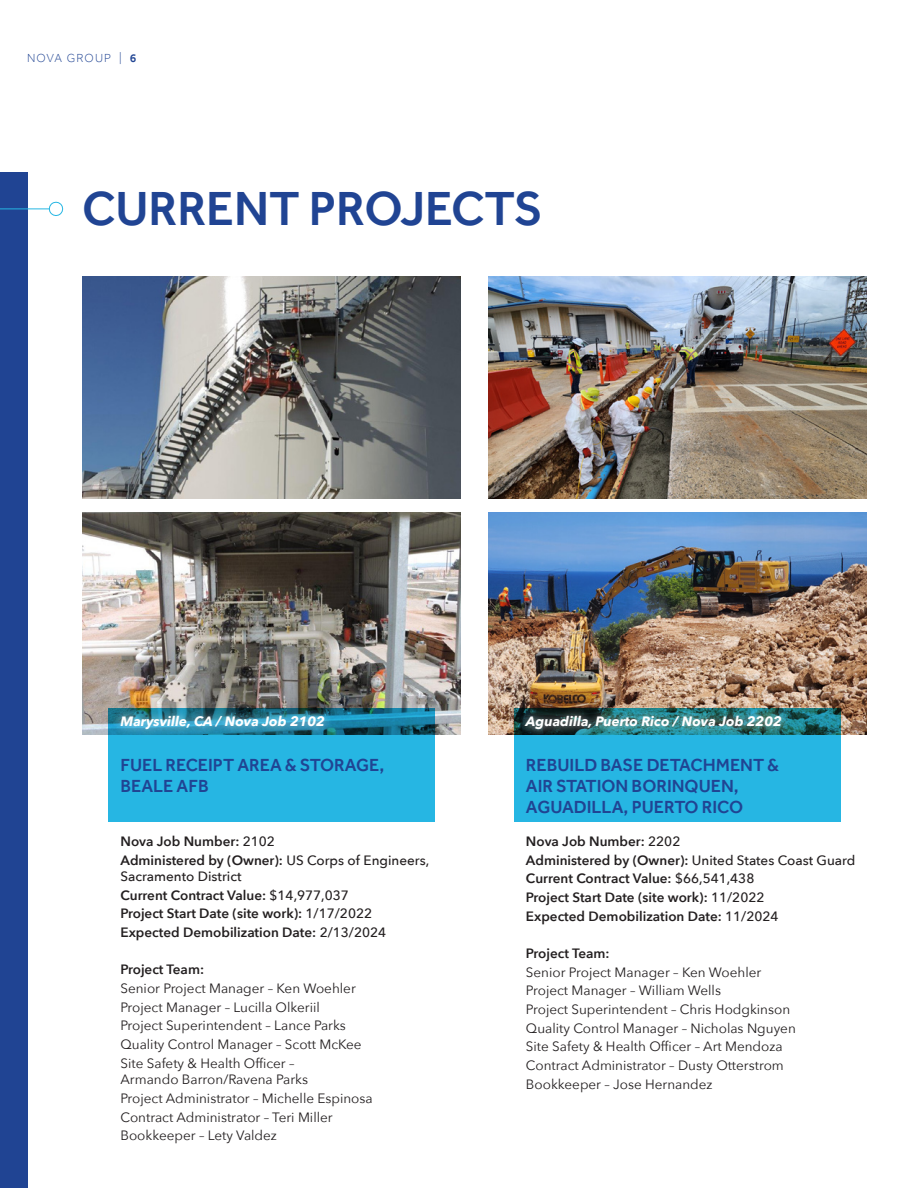
<style>
.page{position:relative;width:918px;height:1188px;background:#fff}
.page>*{position:absolute;margin:0;border:0;box-sizing:border-box;transform-origin:0 0}
.t1{font:500 49.2px "Effra";color:#204493}
.t2{font:500 18px/21px "Effra";color:#204493}
.t3{font:13.5px/16.5px "Avenir Next";color:#231f20}
.t4{font:600 13.5px "Avenir Next";color:#231f20}
.t5{font:500 13.5px/16.5px "Avenir Next";color:#231f20}
.t6{font:italic 700 13.5px "Avenir Next";color:#fff}
.t7{font:300 12px "Effra";letter-spacing:.1em;color:#204493}
.s1{font-weight:500}
.s2{font-weight:600}
</style>
<div class="page">
<img style="left:488px;top:513px;width:378px;height:222px">
<img style="left:82px;top:513px;width:378px;height:222px">
<div style="left:514px;top:708px;width:326px;height:114px;background:#26b6e3"></div>
<div style="left:108px;top:708px;width:326px;height:114px;background:#26b6e3"></div>
<img style="left:488px;top:276px;width:378px;height:222px">
<img style="left:82px;top:276px;width:378px;height:222px">
<div style="left:517px;top:707px;width:273px;height:32px;background:#fff;opacity:.75"></div>
<div style="left:112px;top:707px;width:221px;height:32px;background:#fff;opacity:.75"></div>
<div style="left:0;top:173px;width:28px;height:1015px;background:#204493"></div>
<svg style="left:47px;top:201px;width:17px;height:15px"></svg>
<hr style="left:0;top:208px;width:50px;height:1px;background:#26b6e3">
<p class="t7" style="left:27px;top:51px;width:111px">NOVA GROUP | <span class="s1">6</span></p>
<p class="t1" style="left:82px;top:179px;width:463px">CURRENT PROJECTS</p>
<p class="t6" style="left:120px;top:710px;width:206px">Marysville, CA / Nova Job 2102</p>
<p class="t6" style="left:526px;top:710px;width:257px">Aguadilla, Puerto Rico / Nova Job 2202</p>
<p class="t2" style="left:120px;top:754px;width:265px">FUEL RECEIPT AREA &amp; STORAGE,</p>
<p class="t2" style="left:120px;top:775px;width:90px">BEALE AFB</p>
<p class="t4" style="left:120px;top:830px;width:156px">Nova Job Number: <span class="s1">2102</span></p>
<p class="t5" style="left:120px;top:851px;width:310px"><span class="s2">Administered by (Owner):</span> US Corps of Engineers,<br>Sacramento District</p>
<p class="t4" style="left:120px;top:883px;width:230px">Current Contract Value: <span class="s1">$14,977,037</span></p>
<p class="t4" style="left:120px;top:902px;width:253px">Project Start Date (site work): <span class="s1">1/17/2022</span></p>
<p class="t4" style="left:120px;top:921px;width:267px">Expected Demobilization Date: <span class="s1">2/13/2024</span></p>
<p class="t4" style="left:120px;top:958px;width:85px">Project Team:</p>
<p class="t3" style="left:120px;top:980px;width:237px">Senior Project Manager – Ken Woehler</p>
<p class="t3" style="left:120px;top:998px;width:201px">Project Manager – Lucilla Olkeriil</p>
<p class="t3" style="left:120px;top:1017px;width:227px">Project Superintendent – Lance Parks</p>
<p class="t3" style="left:120px;top:1036px;width:243px">Quality Control Manager – Scott McKee</p>
<p class="t3" style="left:120px;top:1054px;width:189px">Site Safety &amp; Health Officer –<br>Armando Barron/Ravena Parks</p>
<p class="t3" style="left:120px;top:1089px;width:254px">Project Administrator – Michelle Espinosa</p>
<p class="t3" style="left:120px;top:1108px;width:214px">Contract Administrator – Teri Miller</p>
<p class="t3" style="left:120px;top:1127px;width:158px">Bookkeeper – Lety Valdez</p>
<p class="t2" style="left:526px;top:754px;width:255px">REBUILD BASE DETACHMENT &amp;<br>AIR STATION BORINQUEN,<br>AGUADILLA, PUERTO RICO</p>
<p class="t4" style="left:526px;top:830px;width:156px">Nova Job Number: <span class="s1">2202</span></p>
<p class="t4" style="left:526px;top:848px;width:331px">Administered by (Owner): <span class="s1">United States Coast Guard</span></p>
<p class="t4" style="left:526px;top:867px;width:230px">Current Contract Value: <span class="s1">$66,541,438</span></p>
<p class="t4" style="left:526px;top:886px;width:240px">Project Start Date (site work): <span class="s1">11/2022</span></p>
<p class="t4" style="left:526px;top:904px;width:254px">Expected Demobilization Date: <span class="s1">11/2024</span></p>
<p class="t4" style="left:526px;top:942px;width:85px">Project Team:</p>
<p class="t3" style="left:526px;top:963px;width:237px">Senior Project Manager – Ken Woehler</p>
<p class="t3" style="left:526px;top:982px;width:197px">Project Manager – William Wells</p>
<p class="t3" style="left:526px;top:1000px;width:266px">Project Superintendent – Chris Hodgkinson</p>
<p class="t3" style="left:526px;top:1019px;width:271px">Quality Control Manager – Nicholas Nguyen</p>
<p class="t3" style="left:526px;top:1038px;width:258px">Site Safety &amp; Health Officer – Art Mendoza</p>
<p class="t3" style="left:526px;top:1056px;width:259px">Contract Administrator – Dusty Otterstrom</p>
<p class="t3" style="left:526px;top:1075px;width:188px">Bookkeeper – Jose Hernandez</p>
</div>
